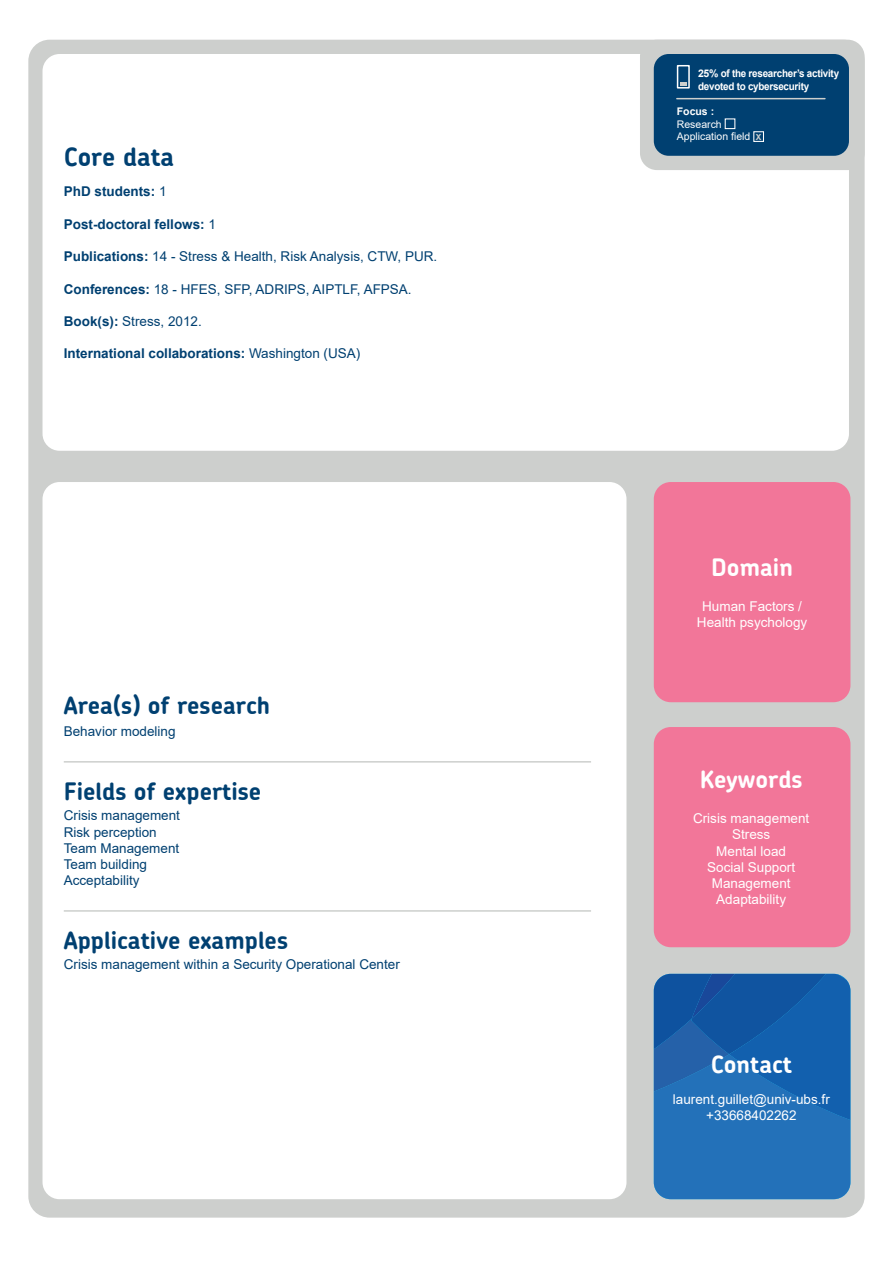
<style>
.page{position:relative;width:893px;height:1263px;background:#fff}
.page>*{position:absolute;margin:0;border:0;box-sizing:border-box;transform-origin:0 0}
.t1{font:700 25.5px "Chevin";color:#004071}
.t2{font:700 24px "Chevin";color:#004071}
.t3{font:700 24px "Chevin";color:#fff}
.t4{font:13.5px "Arial";color:#004071}
.t5{font:13.5px/16.2px "Arial";color:#fff;text-align:center}
.t6{font:700 13.5px "Arial";color:#004071}
.t7{font:700 10.5px/12.6px "Arial";letter-spacing:-.025em;color:#fff}
.t8{font:10.5px/12.8px "Arial";color:#fff}
.t9{font:700 8.4px "Arial";color:#cdcfcd}
.s1{font-weight:400}
.s2{font-weight:700}
</style>
<div class="page">
<div style="left:28px;top:40px;width:837px;height:1177px;background:#cdcfcd;border-radius:21px"></div>
<div style="left:654px;top:727px;width:196px;height:220px;background:#f27699;border-radius:17px"></div>
<div style="left:654px;top:482px;width:196px;height:220px;background:#f27699;border-radius:17px"></div>
<svg style="left:654px;top:974px;width:196px;height:225px;background:#1c66b0"></svg>
<div style="left:43px;top:54px;width:806px;height:397px;background:#fff;border-radius:17px"></div>
<div style="left:43px;top:482px;width:583px;height:717px;background:#fff;border-radius:17px"></div>
<hr style="left:64px;top:761px;width:527px;height:2px;background:#cdcfcd">
<hr style="left:64px;top:910px;width:527px;height:2px;background:#cdcfcd">
<div style="left:640px;top:40px;width:225px;height:130px;background:#cdcfcd;border-radius:17px"></div>
<div style="left:654px;top:54px;width:195px;height:102px;background:#004071;border-radius:15px"></div>
<div style="left:677px;top:65px;width:13px;height:24px;border:2px solid #fff"></div>
<svg style="left:680px;top:82px;width:6px;height:3px"></svg>
<div style="left:725px;top:118px;width:10px;height:11px;border:1px solid #fff"></div>
<div style="left:753px;top:131px;width:11px;height:11px;border:1px solid #fff"></div>
<hr style="left:677px;top:98px;width:148px;height:1px;background:#cdcfcd">
<p class="t1" style="left:64px;top:140px;width:112px">Core data</p>
<p class="t6" style="left:64px;top:182px;width:104px">PhD students: <span class="s1">1</span></p>
<p class="t6" style="left:64px;top:214px;width:154px">Post-doctoral fellows: <span class="s1">1</span></p>
<p class="t4" style="left:64px;top:247px;width:375px"><span class="s2">Publications:</span> 14 - Stress &amp; Health, Risk Analysis, CTW, PUR.</p>
<p class="t4" style="left:64px;top:280px;width:349px"><span class="s2">Conferences:</span> 18 - HFES, SFP, ADRIPS, AIPTLF, AFPSA.</p>
<p class="t4" style="left:64px;top:312px;width:140px"><span class="s2">Book(s):</span> Stress, 2012.</p>
<p class="t6" style="left:64px;top:344px;width:298px">International collaborations: <span class="s1">Washington (USA)</span></p>
<p class="t2" style="left:64px;top:689px;width:208px">Area(s) of research</p>
<p class="t4" style="left:64px;top:722px;width:113px">Behavior modeling</p>
<p class="t2" style="left:64px;top:775px;width:199px">Fields of expertise</p>
<p class="t4" style="left:64px;top:806px;width:118px">Crisis management</p>
<p class="t4" style="left:64px;top:822px;width:95px">Risk perception</p>
<p class="t4" style="left:64px;top:839px;width:117px">Team Management</p>
<p class="t4" style="left:64px;top:855px;width:85px">Team building</p>
<p class="t4" style="left:64px;top:871px;width:77px">Acceptability</p>
<p class="t2" style="left:64px;top:924px;width:226px">Applicative examples</p>
<p class="t4" style="left:64px;top:955px;width:338px">Crisis management within a Security Operational Center</p>
<p class="t7" style="left:698px;top:67px;width:143px">25% of the researcher’s activity devoted to cybersecurity</p>
<p class="t8" style="left:677px;top:105px;width:75px"><span class="s2">Focus :<br></span>Research<br>Application field</p>
<p class="t9" style="left:756px;top:131px;width:7px">X</p>
<p class="t3" style="left:711px;top:551px;width:83px">Domain</p>
<p class="t5" style="left:697px;top:598px;width:112px">Human Factors /<br>Health psychology</p>
<p class="t3" style="left:700px;top:764px;width:104px">Keywords</p>
<p class="t5" style="left:693px;top:810px;width:118px">Crisis management</p>
<p class="t5" style="left:732px;top:826px;width:40px">Stress</p>
<p class="t5" style="left:716px;top:843px;width:71px">Mental load</p>
<p class="t5" style="left:707px;top:859px;width:89px">Social Support</p>
<p class="t5" style="left:712px;top:875px;width:80px">Management</p>
<p class="t5" style="left:716px;top:891px;width:71px">Adaptability</p>
<p class="t3" style="left:711px;top:1049px;width:83px">Contact</p>
<p class="t5" style="left:673px;top:1091px;width:159px">laurent.guillet@univ-ubs.fr</p>
<p class="t5" style="left:706px;top:1107px;width:92px">+33668402262</p>
</div>
